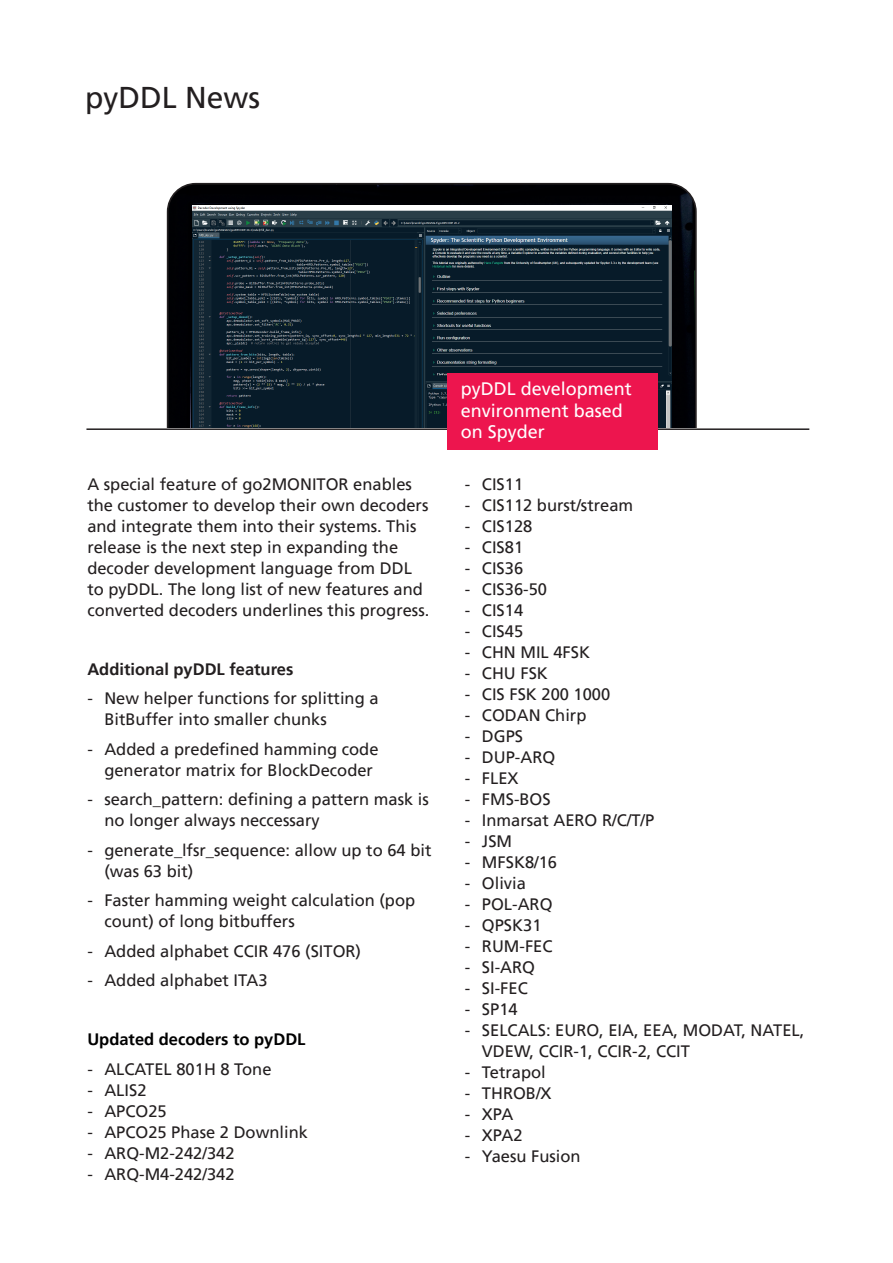
<style>
.page{position:relative;width:893px;height:1263px;background:#fff}
.page>*{position:absolute;margin:0;border:0;box-sizing:border-box;transform-origin:0 0}
.t1{font:30px "Frutiger LT Pro";color:#231f20}
.t2{font:18px/21.6px "Frutiger LT Pro";color:#fff}
.t3{font:16.5px/21px "Frutiger LT Pro";color:#231f20}
.t4{font:700 16.5px "Frutiger LT Pro";color:#231f20}
.t5{font:700 16.5px "Frutiger LT Pro";color:#000001}
</style>
<div class="page">
<img style="left:168px;top:184px;width:526px;height:244px">
<img style="left:192px;top:205px;width:479px;height:223px">
<hr style="left:86px;top:428px;width:723px;height:2px;background:#231f20">
<div style="left:448px;top:373px;width:210px;height:76px;background:#ed154e"></div>
<h1 class="t1" style="left:85px;top:79px;width:176px">pyDDL News</h1>
<p class="t3" style="left:87px;top:474px;width:343px">A special feature of go2MONITOR enables the customer to develop their own decoders and integrate them into their systems. This release is the next step in expanding the decoder development language from DDL to pyDDL. The long list of new features and converted decoders underlines this progress.</p>
<p class="t4" style="left:87px;top:659px;width:207px">Additional pyDDL features</p>
<p class="t3" style="left:104px;top:688px;width:276px;text-indent:-17px">- New helper functions for splitting a<br>BitBuffer into smaller chunks</p>
<p class="t3" style="left:104px;top:739px;width:276px;text-indent:-17px">- Added a predefined hamming code generator matrix for BlockDecoder</p>
<p class="t3" style="left:104px;top:789px;width:326px;text-indent:-17px">- search_pattern: defining a pattern mask is no longer always neccessary</p>
<p class="t3" style="left:104px;top:840px;width:329px;text-indent:-17px">- generate_lfsr_sequence: allow up to 64 bit (was 63 bit)</p>
<p class="t3" style="left:104px;top:890px;width:312px;text-indent:-17px">- Faster hamming weight calculation (pop count) of long bitbuffers</p>
<p class="t3" style="left:87px;top:941px;width:275px">- Added alphabet CCIR 476 (SITOR)</p>
<p class="t3" style="left:87px;top:970px;width:182px">- Added alphabet ITA3</p>
<p class="t5" style="left:87px;top:1030px;width:220px">Updated decoders to pyDDL</p>
<p class="t3" style="left:87px;top:1059px;width:186px">- ALCATEL 801H 8 Tone</p>
<p class="t3" style="left:87px;top:1080px;width:61px">- ALIS2</p>
<p class="t3" style="left:87px;top:1101px;width:81px">- APCO25</p>
<p class="t3" style="left:87px;top:1122px;width:222px">- APCO25 Phase 2 Downlink</p>
<p class="t3" style="left:87px;top:1143px;width:149px">- ARQ-M2-242/342</p>
<p class="t3" style="left:87px;top:1164px;width:149px">- ARQ-M4-242/342</p>
<p class="t2" style="left:461px;top:378px;width:173px">pyDDL development environment based on Spyder</p>
<p class="t3" style="left:465px;top:474px;width:60px">- CIS11</p>
<p class="t3" style="left:465px;top:495px;width:170px">- CIS112 burst/stream</p>
<p class="t3" style="left:465px;top:516px;width:69px">- CIS128</p>
<p class="t3" style="left:465px;top:537px;width:60px">- CIS81</p>
<p class="t3" style="left:465px;top:558px;width:60px">- CIS36</p>
<p class="t3" style="left:465px;top:579px;width:84px">- CIS36-50</p>
<p class="t3" style="left:465px;top:600px;width:60px">- CIS14</p>
<p class="t3" style="left:465px;top:621px;width:60px">- CIS45</p>
<p class="t3" style="left:465px;top:642px;width:127px">- CHN MIL 4FSK</p>
<p class="t3" style="left:465px;top:663px;width:85px">- CHU FSK</p>
<p class="t3" style="left:465px;top:684px;width:147px">- CIS FSK 200 1000</p>
<p class="t3" style="left:465px;top:705px;width:123px">- CODAN Chirp</p>
<p class="t3" style="left:465px;top:726px;width:60px">- DGPS</p>
<p class="t3" style="left:465px;top:747px;width:92px">- DUP-ARQ</p>
<p class="t3" style="left:465px;top:768px;width:55px">- FLEX</p>
<p class="t3" style="left:465px;top:789px;width:87px">- FMS-BOS</p>
<p class="t3" style="left:465px;top:810px;width:191px">- Inmarsat AERO R/C/T/P</p>
<p class="t3" style="left:465px;top:831px;width:49px">- JSM</p>
<p class="t3" style="left:465px;top:852px;width:94px">- MFSK8/16</p>
<p class="t3" style="left:465px;top:873px;width:63px">- Olivia</p>
<p class="t3" style="left:465px;top:894px;width:89px">- POL-ARQ</p>
<p class="t3" style="left:465px;top:915px;width:78px">- QPSK31</p>
<p class="t3" style="left:465px;top:936px;width:89px">- RUM-FEC</p>
<p class="t3" style="left:465px;top:957px;width:72px">- SI-ARQ</p>
<p class="t3" style="left:465px;top:978px;width:64px">- SI-FEC</p>
<p class="t3" style="left:465px;top:999px;width:54px">- SP14</p>
<p class="t3" style="left:482px;top:1020px;width:324px;text-indent:-17px">- SELCALS: EURO, EIA, EEA, MODAT, NATEL,<br>VDEW, CCIR-1, CCIR-2, CCIT</p>
<p class="t3" style="left:465px;top:1062px;width:82px">- Tetrapol</p>
<p class="t3" style="left:465px;top:1083px;width:88px">- THROB/X</p>
<p class="t3" style="left:465px;top:1104px;width:50px">- XPA</p>
<p class="t3" style="left:465px;top:1125px;width:59px">- XPA2</p>
<p class="t3" style="left:465px;top:1146px;width:117px">- Yaesu Fusion</p>
</div>
